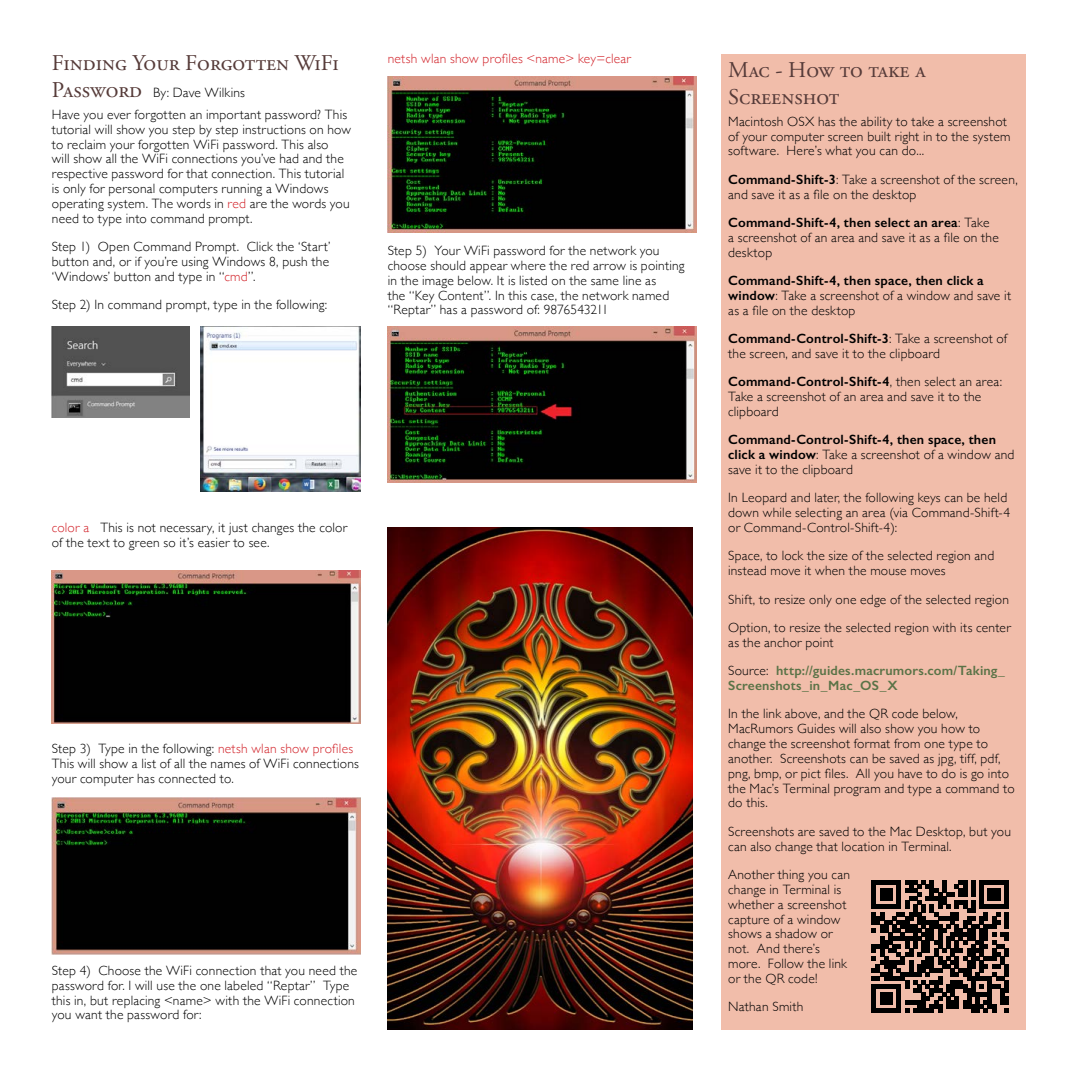
<style>
.page{position:relative;width:1080px;height:1080px;background:#fff}
.page>*{position:absolute;margin:0;border:0;box-sizing:border-box;transform-origin:0 0}
.t1{font:22.5px/27px "Adobe Garamond Pro";color:#563b39}
.t2{font:300 13.5px/14.9px "Gill Sans";letter-spacing:.015em;color:#000}
.t3{font:600 13.5px/14.9px "Gill Sans";letter-spacing:.015em;color:#000}
.t4{font:600 13.5px/28.3px "Gill Sans";letter-spacing:.015em;color:#5a7347}
.t5{font:300 13.5px "Gill Sans";letter-spacing:.015em;color:#d2232a}
.s1{font-family:"Adobe Garamond Pro";font-weight:400;font-size:22.5px;color:#563b39}
.s2{color:#d2232a}
.s3{font-weight:600}
.s4{font-weight:300}
.s5{font-weight:300;color:#000}
</style>
<div class="page">
<img style="left:200px;top:326px;width:161px;height:166px">
<img style="left:52px;top:326px;width:138px;height:92px">
<img style="left:52px;top:570px;width:309px;height:154px">
<img style="left:52px;top:797px;width:309px;height:157px">
<img style="left:388px;top:77px;width:309px;height:155px">
<img style="left:388px;top:326px;width:309px;height:157px">
<div style="left:721px;top:54px;width:305px;height:975px;background:#f1bdaa"></div>
<svg style="left:872px;top:880px;width:137px;height:132px"></svg>
<img style="left:388px;top:527px;width:304px;height:502px">
<h1 class="t1" style="left:52px;top:50px;width:289px">Finding Your Forgotten WiFi</h1>
<p class="t2" style="left:52px;top:81px;width:297px;line-height:21.6px"><span class="s1">Password</span> By: Dave Wilkins<br>Have you ever forgotten an important password? This</p>
<p class="t2" style="left:52px;top:121px;width:301px">tutorial will show you step by step instructions on how to reclaim your forgotten WiFi password. This also<br>will show all the WiFi connections you’ve had and the respective password for that connection. This tutorial is only for personal computers running a Windows operating system. The words in <span class="s2">red</span> are the words you need to type into command prompt.</p>
<p class="t2" style="left:52px;top:239px;width:280px;text-align:justify">Step 1) Open Command Prompt. Click the ‘Start’ button and, or if you’re using Windows 8, push the ‘Windows’ button and type in “<span class="s2">cmd</span>”.</p>
<p class="t2" style="left:52px;top:297px;width:277px">Step 2) In command prompt, type in the following:</p>
<p class="t5" style="left:388px;top:48px;width:245px">netsh wlan show profiles &lt;name&gt; key=clear</p>
<p class="t2" style="left:388px;top:243px;width:298px">Step 5) Your WiFi password for the network you choose should appear where the red arrow is pointing in the image below. It is listed on the same line as<br>the “Key Content”. In this case, the network named “Reptar” has a password of: 9876543211</p>
<p class="t2" style="left:52px;top:520px;width:297px"><span class="s2">color a</span> This is not necessary, it just changes the color of the text to green so it’s easier to see.</p>
<p class="t2" style="left:52px;top:741px;width:309px">Step 3) Type in the following: <span class="s2">netsh wlan show profiles<br></span>This will show a list of all the names of WiFi connections your computer has connected to.</p>
<p class="t2" style="left:52px;top:962px;width:307px">Step 4) Choose the WiFi connection that you need the password for. I will use the one labeled “Reptar” Type this in, but replacing &lt;name&gt; with the WiFi connection you want the password for:</p>
<h1 class="t1" style="left:728px;top:57px;width:199px">Mac - How to take a<br>Screenshot</h1>
<p class="t2" style="left:728px;top:113px;width:284px">Macintosh OSX has the ability to take a screenshot of your computer screen built right in to the system software. Here’s what you can do...</p>
<p class="t2" style="left:728px;top:171px;width:291px"><span class="s3">Command-Shift-3</span>: Take a screenshot of the screen, and save it as a file on the desktop</p>
<p class="t2" style="left:728px;top:214px;width:272px"><span class="s3">Command-Shift-4, then select an area</span>: Take<br>a screenshot of an area and save it as a file on the desktop</p>
<p class="t2" style="left:728px;top:272px;width:284px"><span class="s3">Command-Shift-4, then space, then click a window</span>: Take a screenshot of a window and save it as a file on the desktop</p>
<p class="t2" style="left:728px;top:331px;width:280px"><span class="s3">Command-Control-Shift-3</span>: Take a screenshot of the screen, and save it to the clipboard</p>
<p class="t2" style="left:728px;top:374px;width:275px"><span class="s3">Command-Control-Shift-4</span>, then select an area:<br>Take a screenshot of an area and save it to the clipboard</p>
<p class="t3" style="left:728px;top:432px;width:288px">Command-Control-Shift-4, then space, then click a window<span class="s4">: Take a screenshot of a window and save it to the clipboard</span></p>
<p class="t2" style="left:728px;top:490px;width:283px">In Leopard and later, the following keys can be held down while selecting an area (via Command-Shift-4 or Command-Control-Shift-4):</p>
<p class="t2" style="left:728px;top:548px;width:268px">Space, to lock the size of the selected region and instead move it when the mouse moves</p>
<p class="t2" style="left:728px;top:584px;width:284px;line-height:28.3px">Shift, to resize only one edge of the selected region<br>Option, to resize the selected region with its center</p>
<p class="t4" style="left:728px;top:628px;width:278px"><span class="s5">as the anchor point<br>Source:</span> http://guides.macrumors.com/Taking_</p>
<p class="t4" style="left:728px;top:671px;width:171px">Screenshots_in_Mac_OS_X</p>
<p class="t2" style="left:728px;top:706px;width:288px">In the link above, and the QR code below, MacRumors Guides will also show you how to change the screenshot format from one type to another. Screenshots can be saved as jpg, tiff, pdf, png, bmp, or pict files. All you have to do is go into the Mac’s Terminal program and type a command to do this.</p>
<p class="t2" style="left:728px;top:823px;width:284px">Screenshots are saved to the Mac Desktop, but you can also change that location in Terminal.</p>
<p class="t2" style="left:728px;top:866px;width:123px">Another thing you can change in Terminal is whether a screenshot capture of a window shows a shadow or not. And there’s more. Follow the link or the QR code!</p>
<p class="t2" style="left:728px;top:999px;width:77px">Nathan Smith</p>
</div>
